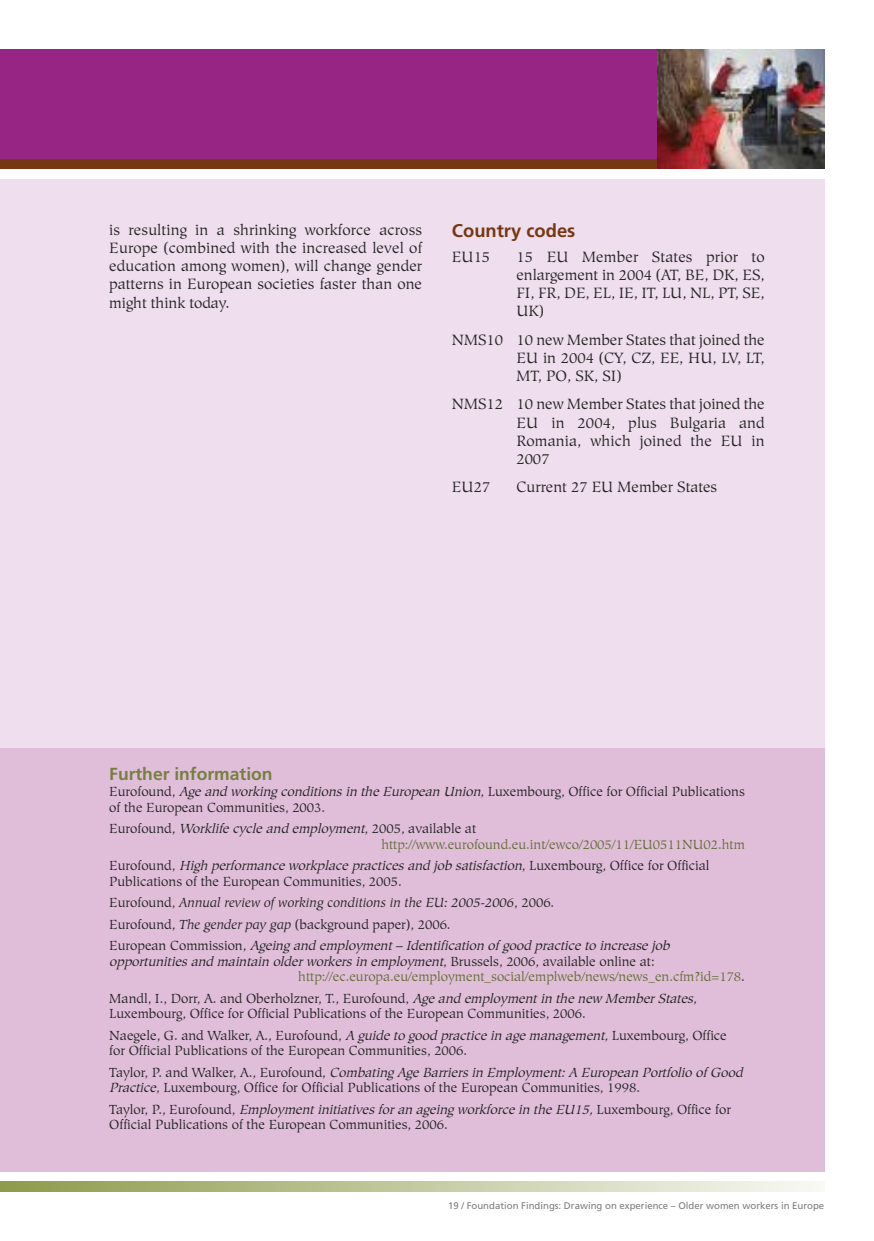
<style>
.page{position:relative;width:874px;height:1241px;background:#fff}
.page>*{position:absolute;margin:0;border:0;box-sizing:border-box;transform-origin:0 0}
.t1{font:700 18.38px "Frutiger";color:#753813}
.t2{font:700 17.5px "Frutiger";color:#75803f}
.t3{font:14.88px/18.2px "Hiroshige";color:#272627;text-align:justify}
.t4{font:13.12px/15.8px "Hiroshige";color:#272627}
.t5{font:13.12px/15.8px "Hiroshige";color:#657038}
.t6{font:9.62px "Frutiger";color:#7d7d7d}
.s1{font-style:italic}
.s2{color:#272627}
.s3{font-style:italic;color:#272627}
</style>
<div class="page">
<div style="left:0;top:50px;width:823px;height:119px;background:#962584"></div>
<div style="left:0;top:159px;width:823px;height:10px;background:#753813"></div>
<img style="left:657px;top:50px;width:166px;height:119px">
<div style="left:0;top:179px;width:823px;height:992px;background:#efdeed"></div>
<svg style="left:0;top:1181px;width:823px;height:10px;background:#c3c99f"></svg>
<div style="left:0;top:747px;width:823px;height:424px;background:#e0beda"></div>
<p class="t3" style="left:109px;top:222px;width:314px">is resulting in a shrinking workforce across Europe (combined with the increased level of education among women), will change gender patterns in European societies faster than one might think today.</p>
<h1 class="t1" style="left:451px;top:223px;width:125px">Country codes</h1>
<p class="t3" style="left:451px;top:249px;width:40px">EU15</p>
<p class="t3" style="left:516px;top:249px;width:250px">15 EU Member States prior to enlargement in 2004 (AT, BE, DK, ES, FI, FR, DE, EL, IE, IT, LU, NL, PT, SE, UK)</p>
<p class="t3" style="left:516px;top:332px;width:250px;text-indent:-64px">NMS10 10 new Member States that joined the EU in 2004 (CY, CZ, EE, HU, LV, LT, MT, PO, SK, SI)</p>
<p class="t3" style="left:516px;top:396px;width:250px;text-indent:-64px">NMS12 10 new Member States that joined the EU in 2004, plus Bulgaria and Romania, which joined the EU in 2007</p>
<p class="t3" style="left:451px;top:479px;width:40px">EU27</p>
<p class="t3" style="left:516px;top:479px;width:202px">Current 27 EU Member States</p>
<h2 class="t2" style="left:109px;top:766px;width:165px">Further information</h2>
<p class="t4" style="left:109px;top:785px;width:636px">Eurofound, <span class="s1">Ageand working conditionsintheEuropeanUnion</span>, Luxembourg, Office for Official Publications of the European Communities, 2003.</p>
<p class="t5" style="left:381px;top:822px;width:365px;text-indent:-272px"><span class="s2">Eurofound,</span> <span class="s3">Worklifecycleand employment</span><span class="s2">, 2005, available at </span>http://www.eurofound.eu.int/ewco/2005/11/EU0511NU02.htm</p>
<p class="t4" style="left:109px;top:859px;width:601px">Eurofound, <span class="s1">Highperformanceworkplacepracticesand jobsatisfaction</span>, Luxembourg, Office for Official<br>Publications of the European Communities, 2005.</p>
<p class="t4" style="left:109px;top:893px;width:564px;line-height:21.2px">Eurofound, <span class="s1">Annual review of working conditions in the EU: 2005-2006</span>, 2006.<br>Eurofound, <span class="s1">The gender pay gap</span> (background paper), 2006.<br>E u r o p e a n C o m m i s s i o n , <span class="s1">Ageing and employment – Identification of good practice to increase job</span></p>
<p class="t5" style="left:298px;top:954px;width:448px;text-indent:-189px"><span class="s3">opportunitiesand maintainolderworkersinemployment</span><span class="s2">, Brussels, 2006, available online at: </span>http://ec.europa.eu/employment_social/emplweb/news/news_en.cfm?id=178<span class="s2">.</span></p>
<p class="t4" style="left:109px;top:991px;width:591px">Mandl, I., Dorr, A. and Oberholzner, T., Eurofound, <span class="s1">Ageand employmentinthenewMemberStates,<br></span>Luxembourg, Office for Official Publications of the European Communities, 2006.</p>
<p class="t4" style="left:109px;top:1028px;width:618px">Naegele, G. and Walker, A., Eurofound, <span class="s1">A guidetogood practiceinagemanagement,</span>Luxembourg, Office for Official Publications of the European Communities, 2006.</p>
<p class="t4" style="left:109px;top:1065px;width:634px">Taylor, P. and Walker, A., Eurofound, <span class="s1">Combating Age Barriers in Employment: A European Portfolio of Good<br>Practice</span>, Luxembourg, Office for Official Publications of the European Communities, 1998.</p>
<p class="t4" style="left:109px;top:1102px;width:623px">Taylor, P., Eurofound, <span class="s1">Employmentinitiativesforanageing workforceintheEU15,</span>Luxembourg, Office for<br>Official Publications of the European Communities, 2006.</p>
<p class="t6" style="left:448px;top:1200px;width:377px">19 / Foundation Findings: Drawing on experience – Older women workers in Europe</p>
</div>
